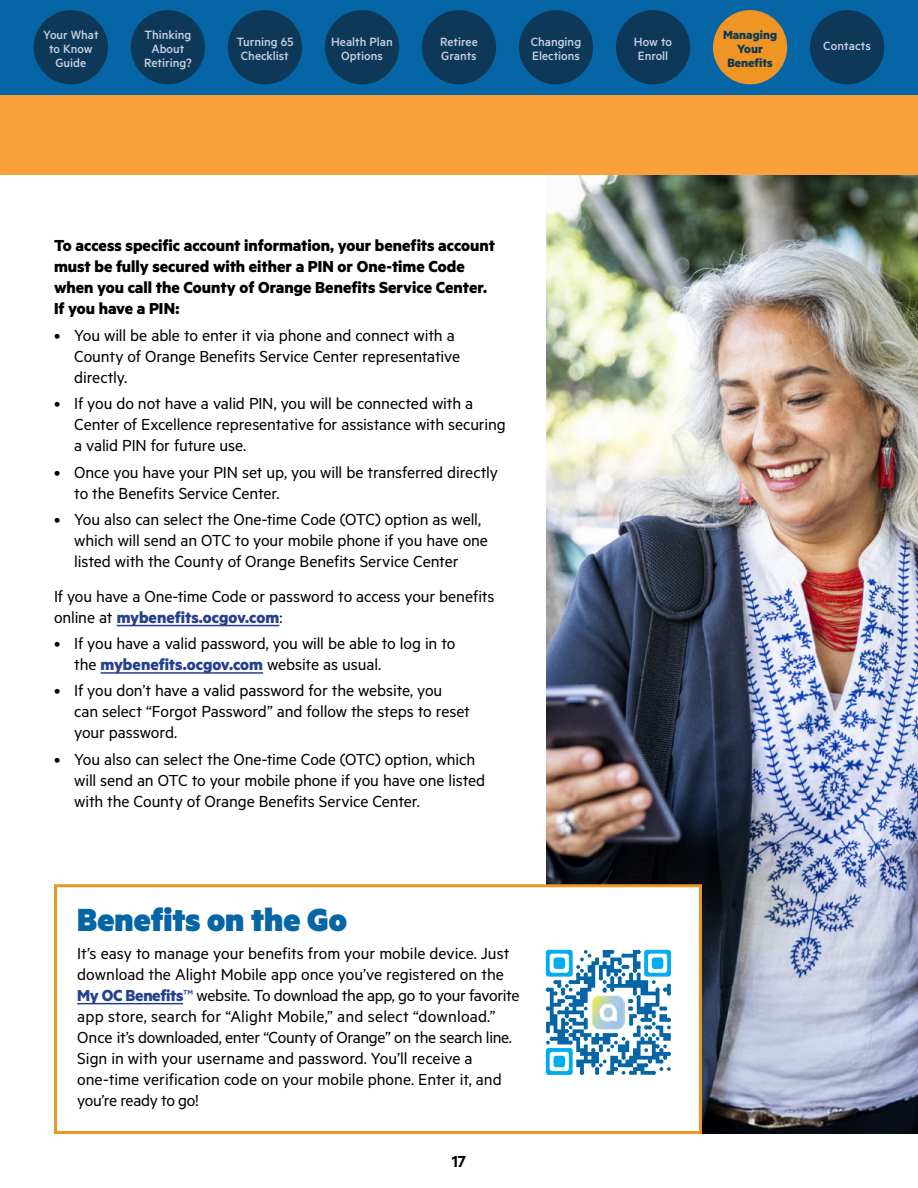
<style>
.page{position:relative;width:918px;height:1188px;background:#fff}
.page>*{position:absolute;margin:0;border:0;box-sizing:border-box;transform-origin:0 0}
.t1{font:900 36px "Metric";color:#0565a5}
.t2{font:18px/21px "Metric";letter-spacing:-.005em;color:#000}
.t3{font:700 18px/21px "Metric";color:#000}
.t4{font:600 18px "Metric";color:#000}
.t5{font:500 13.5px/14.2px "Metric";color:#c8d0e3;text-align:center}
.t6{font:700 13.5px/14.2px "Metric";color:#0e3857;text-align:center}
.s1{font-weight:700;color:#25408f}
.s2{color:#25408f}
</style>
<div class="page">
<img style="left:547px;top:176px;width:371px;height:958px">
<div style="left:0;top:94px;width:918px;height:82px;background:#f9a13a"></div>
<div style="left:56px;top:886px;width:644px;height:246px;background:#fff"></div>
<hr style="left:77px;top:1003px;width:106px;height:1px;background:#25408f">
<div style="left:54px;top:884px;width:648px;height:250px;border:3px solid #ee9523"></div>
<svg style="left:546px;top:950px;width:125px;height:125px"></svg>
<img style="left:591px;top:996px;width:34px;height:33px">
<hr style="left:117px;top:625px;width:162px;height:1px;background:#25408f">
<hr style="left:101px;top:672px;width:162px;height:2px;background:#25408f">
<div style="left:0;top:0;width:918px;height:94px;background:#0565a5"></div>
<div style="left:34px;top:10px;width:74px;height:74px;background:#0e3857;border-radius:50%"></div>
<div style="left:131px;top:10px;width:74px;height:74px;background:#0e3857;border-radius:50%"></div>
<div style="left:228px;top:10px;width:74px;height:74px;background:#0e3857;border-radius:50%"></div>
<div style="left:325px;top:10px;width:74px;height:74px;background:#0e3857;border-radius:50%"></div>
<div style="left:422px;top:10px;width:74px;height:74px;background:#0e3857;border-radius:50%"></div>
<div style="left:519px;top:10px;width:74px;height:74px;background:#0e3857;border-radius:50%"></div>
<div style="left:616px;top:10px;width:74px;height:74px;background:#0e3857;border-radius:50%"></div>
<div style="left:713px;top:10px;width:74px;height:74px;background:#ee9523;border-radius:50%"></div>
<div style="left:810px;top:10px;width:74px;height:74px;background:#0e3857;border-radius:50%"></div>
<p class="t5" style="left:43px;top:27px;width:57px">Your What to Know<br>Guide</p>
<p class="t5" style="left:144px;top:27px;width:49px">Thinking<br>About<br>Retiring?</p>
<p class="t5" style="left:236px;top:34px;width:59px">Turning 65<br>Checklist</p>
<p class="t5" style="left:331px;top:34px;width:63px">Health Plan<br>Options</p>
<p class="t5" style="left:440px;top:34px;width:39px;text-align:left">Retiree<br>Grants</p>
<p class="t5" style="left:531px;top:34px;width:52px;text-align:left">Changing<br>Elections</p>
<p class="t5" style="left:634px;top:34px;width:40px;text-align:left">How to<br>Enroll</p>
<p class="t6" style="left:723px;top:27px;width:56px">Managing<br>Your<br>Benefits</p>
<p class="t5" style="left:823px;top:38px;width:49px">Contacts</p>
<p class="t3" style="left:54px;top:235px;width:443px">To access specific account information, your benefits account must be fully secured with either a PIN or One-time Code when you call the County of Orange Benefits Service Center.<br>If you have a PIN:</p>
<p class="t2" style="left:74px;top:324px;width:387px;text-indent:-20px">• You will be able to enter it via phone and connect with a<br>County of Orange Benefits Service Center representative directly.</p>
<p class="t2" style="left:74px;top:393px;width:433px;text-indent:-20px">• If you do not have a valid PIN, you will be connected with a<br>Center of Excellence representative for assistance with securing a valid PIN for future use.</p>
<p class="t2" style="left:74px;top:461px;width:425px;text-indent:-20px">• Once you have your PIN set up, you will be transferred directly to the Benefits Service Center.</p>
<p class="t2" style="left:74px;top:508px;width:415px;text-indent:-20px">• You also can select the One-time Code (OTC) option as well, which will send an OTC to your mobile phone if you have one listed with the County of Orange Benefits Service Center</p>
<p class="t2" style="left:54px;top:585px;width:442px">If you have a One-time Code or password to access your benefits online at <span class="s1">mybenefits.ocgov.com</span>:</p>
<p class="t2" style="left:74px;top:632px;width:383px;text-indent:-20px">• If you have a valid password, you will be able to log in to the <span class="s1">mybenefits.ocgov.com</span> website as usual.</p>
<p class="t2" style="left:74px;top:680px;width:397px;text-indent:-20px">• If you don’t have a valid password for the website, you can select “Forgot Password” and follow the steps to reset your password.</p>
<p class="t2" style="left:74px;top:748px;width:413px;text-indent:-20px">• You also can select the One-time Code (OTC) option, which will send an OTC to your mobile phone if you have one listed with the County of Orange Benefits Service Center.</p>
<h1 class="t1" style="left:77px;top:897px;width:271px">Benefits on the Go</h1>
<p class="t2" style="left:77px;top:942px;width:444px">It’s easy to manage your benefits from your mobile device. Just download the Alight Mobile app once you’ve registered on the <span class="s1">My OC Benefits</span><span class="s2">™</span> website. To download the app, go to your favorite app store, search for “Alight Mobile,” and select “download.” Once it’s downloaded, enter “County of Orange” on the search line.<br>Sign in with your username and password. You’ll receive a one-time verification code on your mobile phone. Enter it, and you’re ready to go!</p>
<p class="t4" style="left:452px;top:1151px;width:16px">17</p>
</div>
